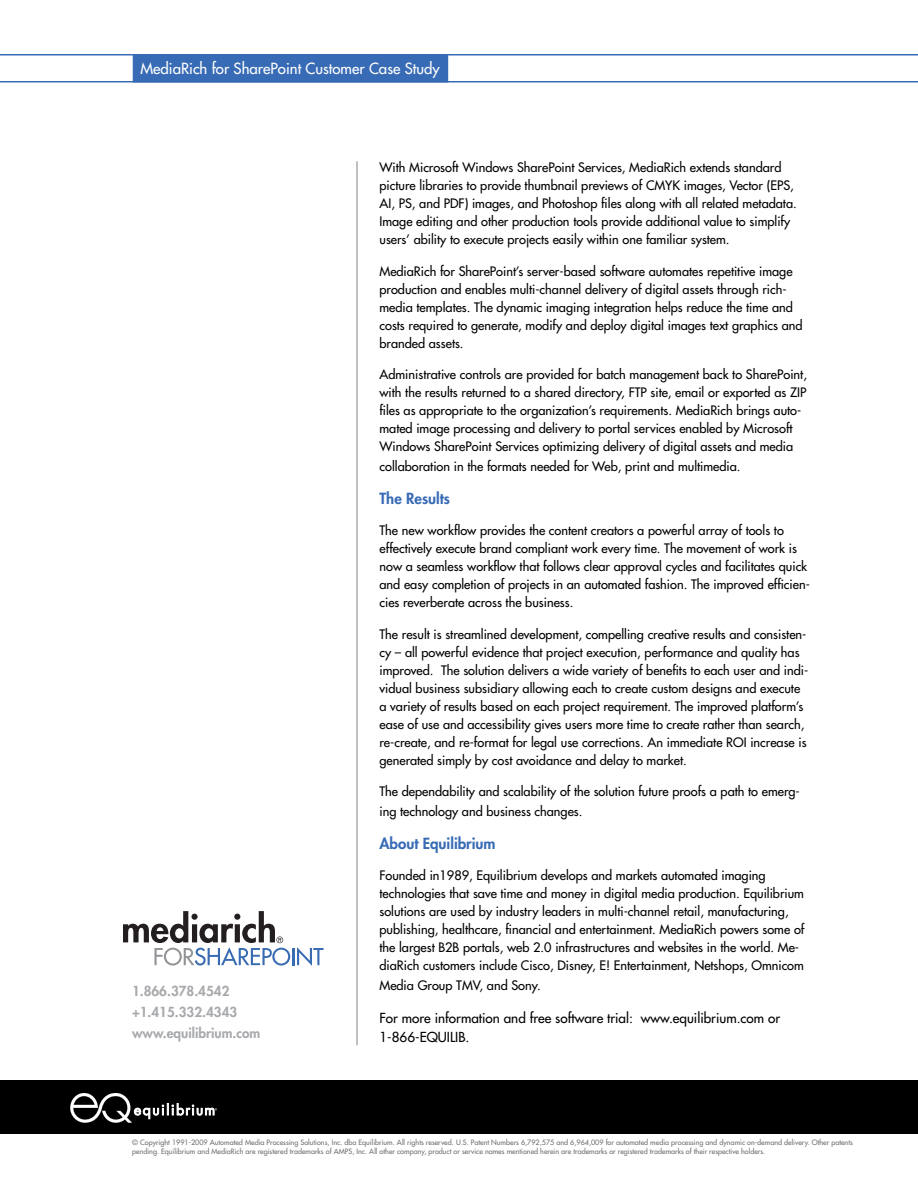
<style>
.page{position:relative;width:918px;height:1188px;background:#fff}
.page>*{position:absolute;margin:0;border:0;box-sizing:border-box;transform-origin:0 0}
.t1{font:15px "Futura";color:#fff}
.t2{font:800 15px "Futura";color:#386bb5}
.t3{font:13.5px/19.5px "Futura";color:#000}
.t4{font:800 13.5px/21px "Futura";color:#a7a9ac}
.t5{font:12.75px/18px "Futura";color:#000}
.t6{font:7.2px/8.2px "Futura";color:#6d6e71}
</style>
<div class="page">
<div style="left:0;top:1080px;width:918px;height:54px;background:#000"></div>
<div style="left:133px;top:54px;width:315px;height:28px;background:#386bb5"></div>
<hr style="left:0;top:54px;width:918px;height:2px;background:#386bb5">
<hr style="left:0;top:81px;width:918px;height:1px;background:#386bb5">
<hr style="left:357px;top:161px;width:1px;height:884px;background:#808285">
<svg style="left:70px;top:1093px;width:147px;height:30px"></svg>
<svg style="left:123px;top:911px;width:201px;height:55px"></svg>
<p class="t1" style="left:141px;top:59px;width:301px">MediaRich for SharePoint Customer Case Study</p>
<p class="t4" style="left:132px;top:981px;width:130px">1.866.378.4542 +1.415.332.4343 www.equilibrium.com</p>
<p class="t5" style="left:380px;top:158px;width:419px">With Microsoft Windows SharePoint Services, MediaRich extends standard picture libraries to provide thumbnail previews of CMYK images, Vector (EPS, AI, PS, and PDF) images, and Photoshop files along with all related metadata.<br>Image editing and other production tools provide additional value to simplify users’ ability to execute projects easily within one familiar system.</p>
<p class="t5" style="left:380px;top:262px;width:425px">MediaRich for SharePoint’s server-based software automates repetitive image production and enables multi-channel delivery of digital assets through rich&shy;media templates. The dynamic imaging integration helps reduce the time and costs required to generate, modify and deploy digital images text graphics and branded assets.</p>
<p class="t5" style="left:380px;top:365px;width:429px">Administrative controls are provided for batch management back to SharePoint, with the results returned to a shared directory, FTP site, email or exported as ZIP files as appropriate to the organization’s requirements. MediaRich brings auto&shy;mated image processing and delivery to portal services enabled by Microsoft Windows SharePoint Services optimizing delivery of digital assets and media</p>
<p class="t5" style="left:380px;top:457px;width:363px">collaboration in the formats needed for Web, print and multimedia.</p>
<p class="t2" style="left:380px;top:489px;width:72px">The Results</p>
<p class="t5" style="left:380px;top:521px;width:432px">The new workflow provides the content creators a powerful array of tools to effectively execute brand compliant work every time. The movement of work is now a seamless workflow that follows clear approval cycles and facilitates quick and easy completion of projects in an automated fashion. The improved efficien&shy;cies reverberate across the business.</p>
<p class="t5" style="left:380px;top:625px;width:430px">The result is streamlined development, compelling creative results and consisten&shy;cy – all powerful evidence that project execution, performance and quality has improved. The solution delivers a wide variety of benefits to each user and indi&shy;vidual business subsidiary allowing each to create custom designs and execute a variety of results based on each project requirement. The improved platform’s ease of use and accessibility gives users more time to create rather than search, re-create, and re-format for legal use corrections. An immediate ROI increase is generated simply by cost avoidance and delay to market.</p>
<p class="t5" style="left:380px;top:782px;width:422px;line-height:19.5px">The dependability and scalability of the solution future proofs a path to emerg&shy;ing technology and business changes.</p>
<p class="t2" style="left:380px;top:834px;width:118px">About Equilibrium</p>
<p class="t5" style="left:380px;top:866px;width:426px">Founded in1989, Equilibrium develops and markets automated imaging technologies that save time and money in digital media production. Equilibrium solutions are used by industry leaders in multi-channel retail, manufacturing, publishing, healthcare, financial and entertainment. MediaRich powers some of the largest B2B portals, web 2.0 infrastructures and websites in the world. Me&shy;diaRich customers include Cisco, Disney, E! Entertainment, Netshops, Omnicom</p>
<p class="t5" style="left:380px;top:976px;width:163px">Media Group TMV, and Sony.</p>
<p class="t3" style="left:380px;top:1008px;width:402px">For more information and free software trial: www.equilibrium.com or<br>1-866-EQUILIB.</p>
<p class="t6" style="left:132px;top:1139px;width:722px">© Copyright 1991-2009 Automated Media Processing Solutions, Inc. dba Equilibrium. All rights reserved. U.S. Patent Numbers 6,792,575 and 6,964,009 for automated media processing and dynamic on-demand delivery. Other patents pending. Equilibrium and MediaRich are registered trademarks of AMPS, Inc. All other company, product or service names mentioned herein are trademarks or registered trademarks of their respective holders.</p>
</div>
